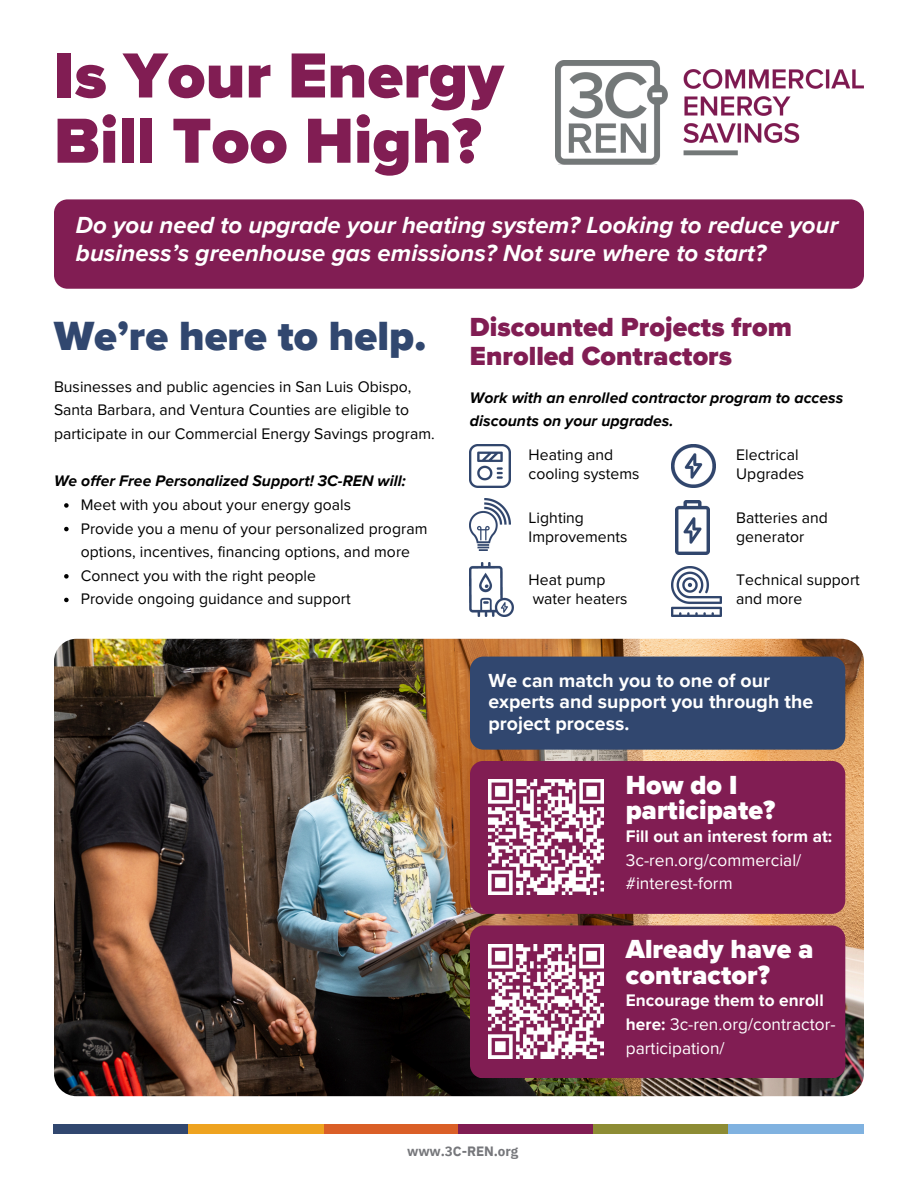
<style>
.page{position:relative;width:918px;height:1188px;background:#fff}
.page>*{position:absolute;margin:0;border:0;box-sizing:border-box;transform-origin:0 0}
.t1{font:900 66px/65.2px "Proxima Nova";color:#811d53}
.t2{font:900 42px "Proxima Nova";color:#31476f}
.t3{font:900 27px/25.8px "Proxima Nova";color:#fff}
.t4{font:900 27px/29.2px "Proxima Nova";color:#811d53}
.t5{font:italic 700 24px/28.2px "Proxima Nova";color:#fff}
.t6{font:700 19.5px/21.3px "Proxima Nova";color:#fff}
.t7{font:17.25px/23.7px "Proxima Nova";color:#fff}
.t8{font:700 17.25px/23.7px "Proxima Nova";color:#fff}
.t9{font:15.75px/19.2px "Proxima Nova";color:#000}
.t10{font:italic 700 15.75px/23.7px "Proxima Nova";color:#000}
.t11{font:700 13.5px "IBM Plex Sans";letter-spacing:-.005em;color:#76777b}
.s1{font-weight:400}
.s2{font-weight:700}
</style>
<div class="page">
<div style="left:54px;top:1125px;width:135px;height:9px;background:#31476f"></div>
<div style="left:324px;top:1125px;width:135px;height:9px;background:#da5f27"></div>
<div style="left:189px;top:1125px;width:135px;height:9px;background:#eea320"></div>
<div style="left:459px;top:1125px;width:135px;height:9px;background:#811d53"></div>
<div style="left:594px;top:1125px;width:135px;height:9px;background:#8d8c34"></div>
<div style="left:729px;top:1125px;width:135px;height:9px;background:#80b2e0"></div>
<img style="left:54px;top:639px;width:810px;height:457px;border-radius:22px">
<div style="left:470px;top:657px;width:375px;height:93px;background:#31476f"></div>
<div style="left:54px;top:199px;width:810px;height:90px;background:#811d53"></div>
<div style="left:470px;top:925px;width:375px;height:153px;background:#811d53"></div>
<img style="left:488px;top:944px;width:115px;height:115px">
<div style="left:470px;top:761px;width:375px;height:153px;background:#811d53"></div>
<img style="left:488px;top:780px;width:115px;height:114px">
<img style="left:470px;top:444px;width:40px;height:44px">
<img style="left:470px;top:499px;width:40px;height:52px">
<img style="left:470px;top:563px;width:44px;height:54px">
<img style="left:672px;top:444px;width:44px;height:44px">
<img style="left:676px;top:500px;width:34px;height:54px">
<img style="left:672px;top:567px;width:49px;height:49px">
<img style="left:556px;top:60px;width:308px;height:105px">
<svg style="left:64px;top:503px;width:5px;height:5px"></svg>
<svg style="left:64px;top:527px;width:5px;height:4px"></svg>
<svg style="left:64px;top:574px;width:5px;height:5px"></svg>
<svg style="left:64px;top:598px;width:5px;height:4px"></svg>
<p class="t1" style="left:54px;top:44px;width:451px">Is Your Energy<br>Bill Too High?</p>
<p class="t5" style="left:76px;top:212px;width:764px">Do you need to upgrade your heating system? Looking to reduce your business’s greenhouse gas emissions? Not sure where to start?</p>
<p class="t2" style="left:54px;top:312px;width:374px">We’re here to help.</p>
<p class="t9" style="left:54px;top:375px;width:382px;line-height:23.7px">Businesses and public agencies in San Luis Obispo,<br>Santa Barbara, and Ventura Counties are eligible to participate in our Commercial Energy Savings program.</p>
<p class="t10" style="left:54px;top:470px;width:353px">We offer Free Personalized Support! 3C-REN will:</p>
<h3 class="t9" style="left:81px;top:495px;width:272px">Meet with you about your energy goals</h3>
<h6 class="t9" style="left:81px;top:517px;width:348px;line-height:23.7px">Provide you a menu of your personalized program options, incentives, financing options, and more</h6>
<p class="t9" style="left:81px;top:566px;width:237px">Connect you with the right people</p>
<p class="t9" style="left:81px;top:590px;width:271px">Provide ongoing guidance and support</p>
<p class="t4" style="left:470px;top:313px;width:324px">Discounted Projects from<br>Enrolled Contractors</p>
<p class="t10" style="left:470px;top:386px;width:375px">Work with an enrolled contractor program to access discounts on your upgrades.</p>
<p class="t9" style="left:529px;top:446px;width:113px">Heating and cooling systems</p>
<p class="t9" style="left:736px;top:446px;width:70px">Electrical<br>Upgrades</p>
<p class="t9" style="left:529px;top:508px;width:100px">Lighting<br>Improvements</p>
<p class="t9" style="left:736px;top:508px;width:93px">Batteries and</p>
<p class="t9" style="left:736px;top:527px;width:70px">generator</p>
<p class="t9" style="left:529px;top:570px;width:78px">Heat pump</p>
<p class="t9" style="left:533px;top:590px;width:96px">water heaters</p>
<p class="t9" style="left:736px;top:570px;width:125px">Technical support and more</p>
<h1 class="t6" style="left:488px;top:670px;width:326px">We can match you to one of our experts and support you through the project process.</h1>
<p class="t3" style="left:626px;top:772px;width:151px">How do I participate?</p>
<h6 class="t8" style="left:626px;top:825px;width:208px">Fill out an interest form at:<br><span class="s1">3c-ren.org/commercial/</span></h6>
<p class="t7" style="left:626px;top:872px;width:108px">#interest-form</p>
<h4 class="t3" style="left:626px;top:937px;width:189px">Already have a contractor?</h4>
<h2 class="t7" style="left:626px;top:989px;width:211px"><span class="s2">Encourage them to enroll here:</span> 3c-ren.org/contractor&shy;participation/</h2>
<p class="t11" style="left:407px;top:1142px;width:113px">www.3C-REN.org</p>
</div>
